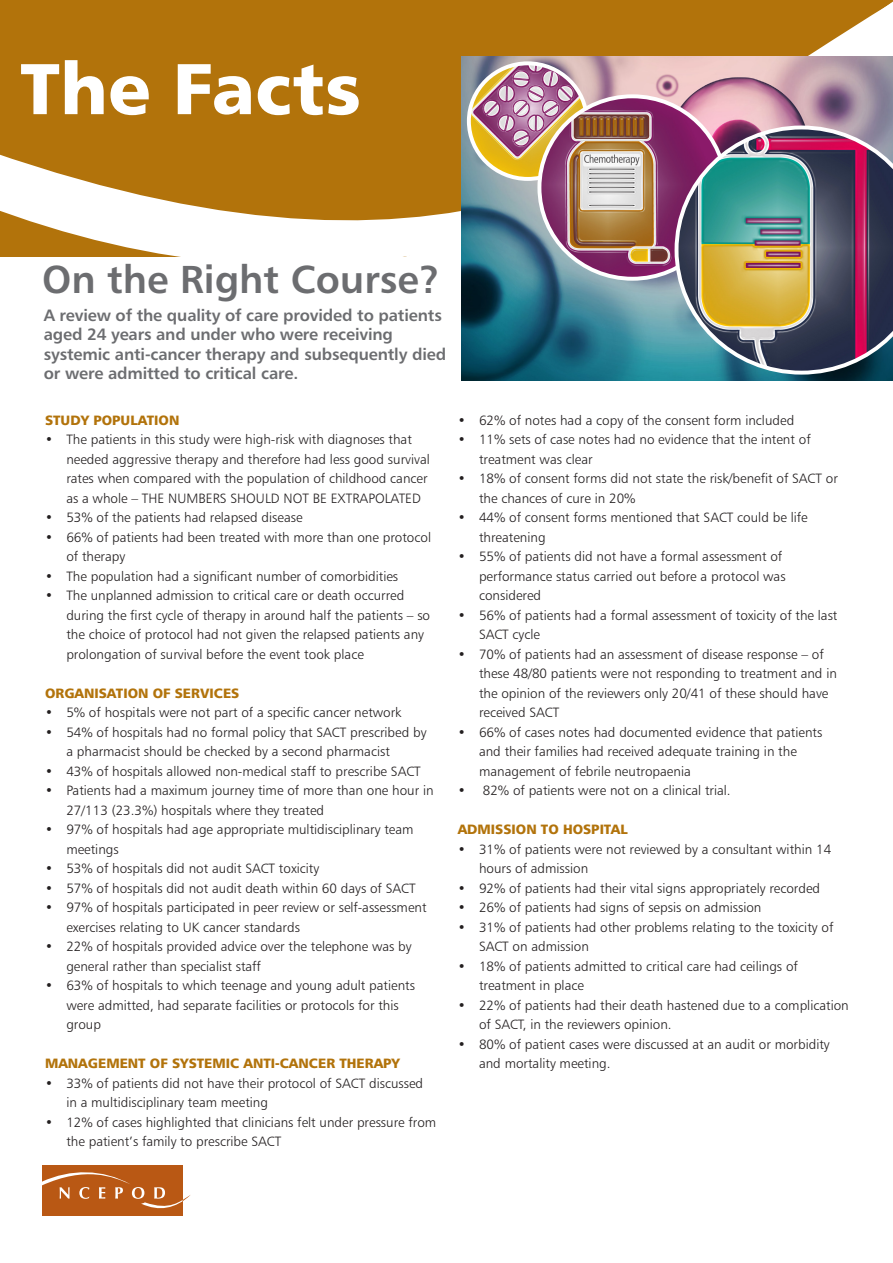
<style>
.page{position:relative;width:893px;height:1263px;background:#fff}
.page>*{position:absolute;margin:0;border:0;box-sizing:border-box;transform-origin:0 0}
.chap{font:72px "Humanist 777 BT Black B";color:#fff}
.text{font:39px "Humanist 777 BT Bold B";color:#6c6d70}
.text-2{font:16.5px "Humanist 777 BT Bold B";letter-spacing:-.01em;color:#6c6d70}
.indent{font:13.5px/19.5px "Humanist 777 BT Light B";color:#231f20}
.indent-2{font:13.5px "Humanist 777 BT Black B";color:#b2730b}
</style>
<div class="page">
<svg style="left:0;top:2px;width:370px;height:255px;fill:#b2730b"></svg>
<svg style="left:370px;top:0;width:523px;height:257px;background:#bb8429"></svg>
<div style="left:42px;top:1166px;width:140px;height:50px;background:#b95814"></div>
<svg style="left:43px;top:1166px;width:148px;height:46px"></svg>
<img style="left:461px;top:56px;width:432px;height:324px">
<img style="left:469px;top:63px;width:118px;height:116px">
<div style="left:467px;top:61px;width:122px;height:120px;border:4px solid #fff;border-radius:50%"></div>
<img style="left:539px;top:96px;width:180px;height:183px">
<img style="left:675px;top:126px;width:218px;height:249px">
<p class="chap" style="left:20px;top:43px;width:342px">The Facts</p>
<p class="text" style="left:42px;top:255px;width:399px">On the Right Course?</p>
<p class="text-2" style="left:44px;top:305px;width:399px">A review of the quality of care provided to patients</p>
<p class="text-2" style="left:44px;top:324px;width:351px">aged 24 years and under who were receiving</p>
<p class="text-2" style="left:44px;top:344px;width:404px">systemic anti-cancer therapy and subsequently died</p>
<p class="text-2" style="left:44px;top:363px;width:256px">or were admitted to critical care.</p>
<p class="indent-2" style="left:45px;top:411px;width:136px">STUDY POPULATION</p>
<p class="indent" style="left:66px;top:429px;width:365px;text-indent:-21px">• The patients in this study were high-risk with diagnoses that needed aggressive therapy and therefore had less good survival rates when compared with the population of childhood cancer as a whole – THE NUMBERS SHOULD NOT BE EXTRAPOLATED</p>
<p class="indent" style="left:45px;top:507px;width:259px">• 53% of the patients had relapsed disease</p>
<p class="indent" style="left:66px;top:527px;width:366px;text-indent:-21px">• 66% of patients had been treated with more than one protocol of therapy</p>
<p class="indent" style="left:45px;top:566px;width:355px">• The population had a significant number of comorbidities</p>
<p class="indent" style="left:66px;top:585px;width:365px;text-indent:-21px">• The unplanned admission to critical care or death occurred during the first cycle of therapy in around half the patients – so the choice of protocol had not given the relapsed patients any prolongation of survival before the event took place</p>
<p class="indent-2" style="left:45px;top:684px;width:196px">ORGANISATION OF SERVICES</p>
<p class="indent" style="left:45px;top:702px;width:358px">• 5% of hospitals were not part of a specific cancer network</p>
<p class="indent" style="left:66px;top:722px;width:362px;text-indent:-21px">• 54% of hospitals had no formal policy that SACT prescribed by a pharmacist should be checked by a second pharmacist</p>
<p class="indent" style="left:45px;top:761px;width:377px">• 43% of hospitals allowed non-medical staff to prescribe SACT</p>
<p class="indent" style="left:66px;top:780px;width:369px;text-indent:-21px">• Patients had a maximum journey time of more than one hour in<br>27/113 (23.3%) hospitals where they treated</p>
<p class="indent" style="left:66px;top:819px;width:349px;text-indent:-21px">• 97% of hospitals had age appropriate multidisciplinary team meetings</p>
<p class="indent" style="left:45px;top:858px;width:276px">• 53% of hospitals did not audit SACT toxicity</p>
<p class="indent" style="left:45px;top:878px;width:372px">• 57% of hospitals did not audit death within 60 days of SACT</p>
<p class="indent" style="left:66px;top:897px;width:362px;text-indent:-21px">• 97% of hospitals participated in peer review or self-assessment exercises relating to UK cancer standards</p>
<p class="indent" style="left:66px;top:936px;width:347px;text-indent:-21px">• 22% of hospitals provided advice over the telephone was by general rather than specialist staff</p>
<p class="indent" style="left:66px;top:975px;width:350px;text-indent:-21px">• 63% of hospitals to which teenage and young adult patients were admitted, had separate facilities or protocols for this group</p>
<p class="indent-2" style="left:45px;top:1055px;width:357px">MANAGEMENT OF SYSTEMIC ANTI-CANCER THERAPY</p>
<p class="indent" style="left:66px;top:1073px;width:358px;text-indent:-21px">• 33% of patients did not have their protocol of SACT discussed in a multidisciplinary team meeting</p>
<p class="indent" style="left:66px;top:1112px;width:371px;text-indent:-21px">• 12% of cases highlighted that clinicians felt under pressure from the patient’s family to prescribe SACT</p>
<p class="indent" style="left:458px;top:410px;width:338px">• 62% of notes had a copy of the consent form included</p>
<p class="indent" style="left:479px;top:429px;width:333px;text-indent:-21px">• 11% sets of case notes had no evidence that the intent of treatment was clear</p>
<p class="indent" style="left:479px;top:468px;width:360px;text-indent:-21px">• 18% of consent forms did not state the risk/benefit of SACT or the chances of cure in 20%</p>
<p class="indent" style="left:479px;top:507px;width:330px;text-indent:-21px">• 44% of consent forms mentioned that SACT could be life threatening</p>
<p class="indent" style="left:479px;top:546px;width:308px;text-indent:-21px">• 55% of patients did not have a formal assessment of performance status carried out before a protocol was considered</p>
<p class="indent" style="left:479px;top:605px;width:360px;text-indent:-21px">• 56% of patients had a formal assessment of toxicity of the last<br>SACT cycle</p>
<p class="indent" style="left:479px;top:644px;width:359px;text-indent:-21px">• 70% of patients had an assessment of disease response – of these 48/80 patients were not responding to treatment and in the opinion of the reviewers only 20/41 of these should have received SACT</p>
<p class="indent" style="left:479px;top:722px;width:345px;text-indent:-21px">• 66% of cases notes had documented evidence that patients and their families had received adequate training in the management of febrile neutropaenia</p>
<p class="indent" style="left:458px;top:780px;width:274px">• 82% of patients were not on a clinical trial.</p>
<p class="indent-2" style="left:458px;top:821px;width:172px">ADMISSION TO HOSPITAL</p>
<p class="indent" style="left:479px;top:839px;width:354px;text-indent:-21px">• 31% of patients were not reviewed by a consultant within 14 hours of admission</p>
<p class="indent" style="left:458px;top:878px;width:364px">• 92% of patients had their vital signs appropriately recorded</p>
<p class="indent" style="left:458px;top:897px;width:305px">• 26% of patients had signs of sepsis on admission</p>
<p class="indent" style="left:479px;top:917px;width:356px;text-indent:-21px">• 31% of patients had other problems relating to the toxicity of<br>SACT on admission</p>
<p class="indent" style="left:479px;top:956px;width:320px;text-indent:-21px">• 18% of patients admitted to critical care had ceilings of treatment in place</p>
<p class="indent" style="left:479px;top:995px;width:371px;text-indent:-21px">• 22% of patients had their death hastened due to a complication of SACT, in the reviewers opinion.</p>
<p class="indent" style="left:479px;top:1034px;width:352px;text-indent:-21px">• 80% of patient cases were discussed at an audit or morbidity and mortality meeting.</p>
</div>
